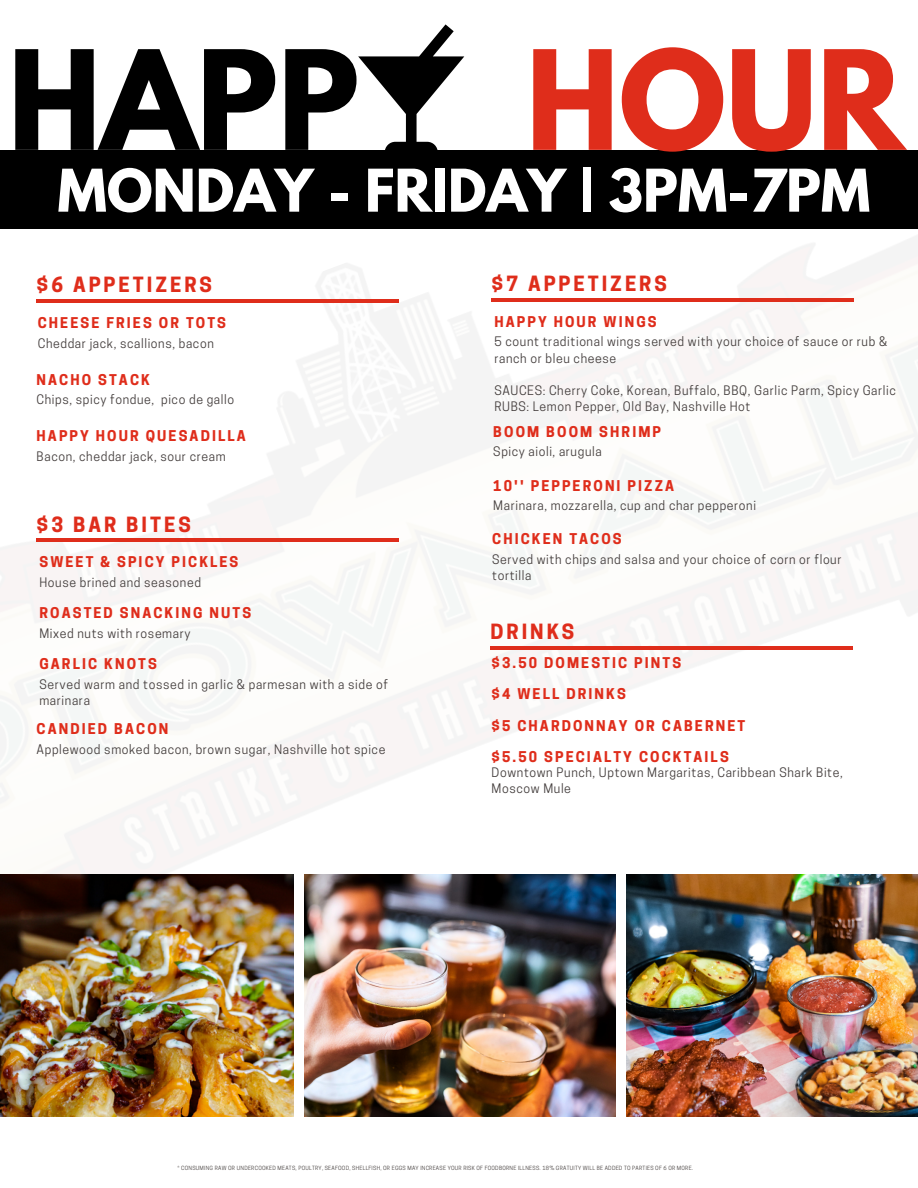
<style>
.page{position:relative;width:918px;height:1188px;background:#fff}
.page>*{position:absolute;margin:0;border:0;box-sizing:border-box;transform-origin:0 0}
.t1{font:700 122.1px "League Spartan";color:#000}
.t2{font:700 122.1px "League Spartan";color:#df2d1b}
.t3{font:700 52.2px "League Spartan";color:#fff}
.t4{font:700 19.65px "Cooper Hewitt";letter-spacing:.15em;color:#df2d1b}
.t5{font:700 13.95px "Cooper Hewitt";letter-spacing:.15em;color:#df2d1b}
.t6{font:12.3px/16.2px "Cooper Hewitt";letter-spacing:.05em;color:#433d3c}
.t7{font:5.4px "Cooper Hewitt";letter-spacing:.05em;color:#433d3c}
</style>
<div class="page">
<img style="left:0;top:56px;width:918px;height:1006px">
<img style="left:0;top:875px;width:293px;height:242px">
<img style="left:305px;top:875px;width:310px;height:242px">
<img style="left:626px;top:875px;width:292px;height:242px">
<hr style="left:37px;top:299px;width:362px;height:4px;background:#df2d1b">
<hr style="left:492px;top:298px;width:362px;height:3px;background:#df2d1b">
<div style="left:0;top:150px;width:918px;height:79px;background:#000"></div>
<img style="left:762px;top:990px;width:156px;height:127px">
<hr style="left:37px;top:538px;width:362px;height:4px;background:#df2d1b">
<hr style="left:491px;top:646px;width:362px;height:4px;background:#df2d1b">
<svg style="left:358px;top:24px;width:106px;height:126px"></svg>
<h4 class="t1" style="left:8px;top:40px;width:353px">HAPP</h4>
<h4 class="t2" style="left:526px;top:40px;width:380px">HOUR</h4>
<h5 class="t3" style="left:58px;top:165px;width:814px">MONDAY - FRIDAY | 3PM-7PM</h5>
<p class="t4" style="left:37px;top:278px;width:177px">$6 APPETIZERS</p>
<p class="t4" style="left:492px;top:276px;width:177px">$7 APPETIZERS</p>
<h2 class="t5" style="left:38px;top:318px;width:190px">CHEESE FRIES OR TOTS</h2>
<h3 class="t6" style="left:38px;top:337px;width:178px">Cheddar jack, scallions, bacon</h3>
<h4 class="t5" style="left:37px;top:374px;width:115px">NACHO STACK</h4>
<h5 class="t6" style="left:37px;top:393px;width:199px">Chips, spicy fondue, pico de gallo</h5>
<h4 class="t5" style="left:37px;top:431px;width:211px">HAPPY HOUR QUESADILLA</h4>
<h5 class="t6" style="left:37px;top:450px;width:191px">Bacon, cheddar jack, sour cream</h5>
<h1 class="t4" style="left:37px;top:517px;width:156px">$3 BAR BITES</h1>
<h5 class="t5" style="left:39px;top:557px;width:201px">SWEET &amp; SPICY PICKLES</h5>
<h5 class="t6" style="left:39px;top:576px;width:163px">House brined and seasoned</h5>
<h3 class="t5" style="left:39px;top:608px;width:213px">ROASTED SNACKING NUTS</h3>
<h4 class="t6" style="left:39px;top:626px;width:153px">Mixed nuts with rosemary</h4>
<h4 class="t5" style="left:39px;top:659px;width:119px">GARLIC KNOTS</h4>
<h5 class="t6" style="left:39px;top:678px;width:350px">Served warm and tossed in garlic &amp; parmesan with a side of marinara</h5>
<h4 class="t5" style="left:37px;top:724px;width:133px">CANDIED BACON</h4>
<h5 class="t6" style="left:37px;top:743px;width:350px">Applewood smoked bacon, brown sugar, Nashville hot spice</h5>
<h4 class="t5" style="left:494px;top:317px;width:164px">HAPPY HOUR WINGS</h4>
<h5 class="t6" style="left:494px;top:335px;width:394px">5 count traditional wings served with your choice of sauce or rub &amp; ranch or bleu cheese</h5>
<h4 class="t6" style="left:494px;top:384px;width:403px">SAUCES: Cherry Coke, Korean, Buffalo, BBQ, Garlic Parm, Spicy Garlic<br>RUBS: Lemon Pepper, Old Bay, Nashville Hot</h4>
<h4 class="t5" style="left:493px;top:426px;width:169px">BOOM BOOM SHRIMP</h4>
<h5 class="t6" style="left:493px;top:445px;width:110px">Spicy aioli, arugula</h5>
<h5 class="t5" style="left:493px;top:480px;width:182px">10'' PEPPERONI PIZZA</h5>
<h4 class="t6" style="left:493px;top:499px;width:264px">Marinara, mozzarella, cup and char pepperoni</h4>
<h5 class="t5" style="left:492px;top:534px;width:131px">CHICKEN TACOS</h5>
<h4 class="t6" style="left:492px;top:553px;width:351px">Served with chips and salsa and your choice of corn or flour tortilla</h4>
<h4 class="t4" style="left:491px;top:625px;width:85px">DRINKS</h4>
<h5 class="t5" style="left:492px;top:657px;width:191px">$3.50 DOMESTIC PINTS</h5>
<h3 class="t5" style="left:492px;top:689px;width:136px">$4 WELL DRINKS</h3>
<h4 class="t5" style="left:492px;top:720px;width:255px">$5 CHARDONNAY OR CABERNET</h4>
<h4 class="t5" style="left:492px;top:752px;width:239px">$5.50 SPECIALTY COCKTAILS</h4>
<h4 class="t6" style="left:492px;top:766px;width:353px">Downtown Punch, Uptown Margaritas, Caribbean Shark Bite,<br>Moscow Mule</h4>
<h3 class="t7" style="left:177px;top:1166px;width:517px">* CONSUMING RAW OR UNDERCOOKED MEATS, POULTRY, SEAFOOD, SHELLFISH, OR EGGS MAY INCREASE YOUR RISK OF FOODBORNE ILLNESS. 18% GRATUITY WILL BE ADDED TO PARTIES OF 6 OR MORE.</h3>
</div>
